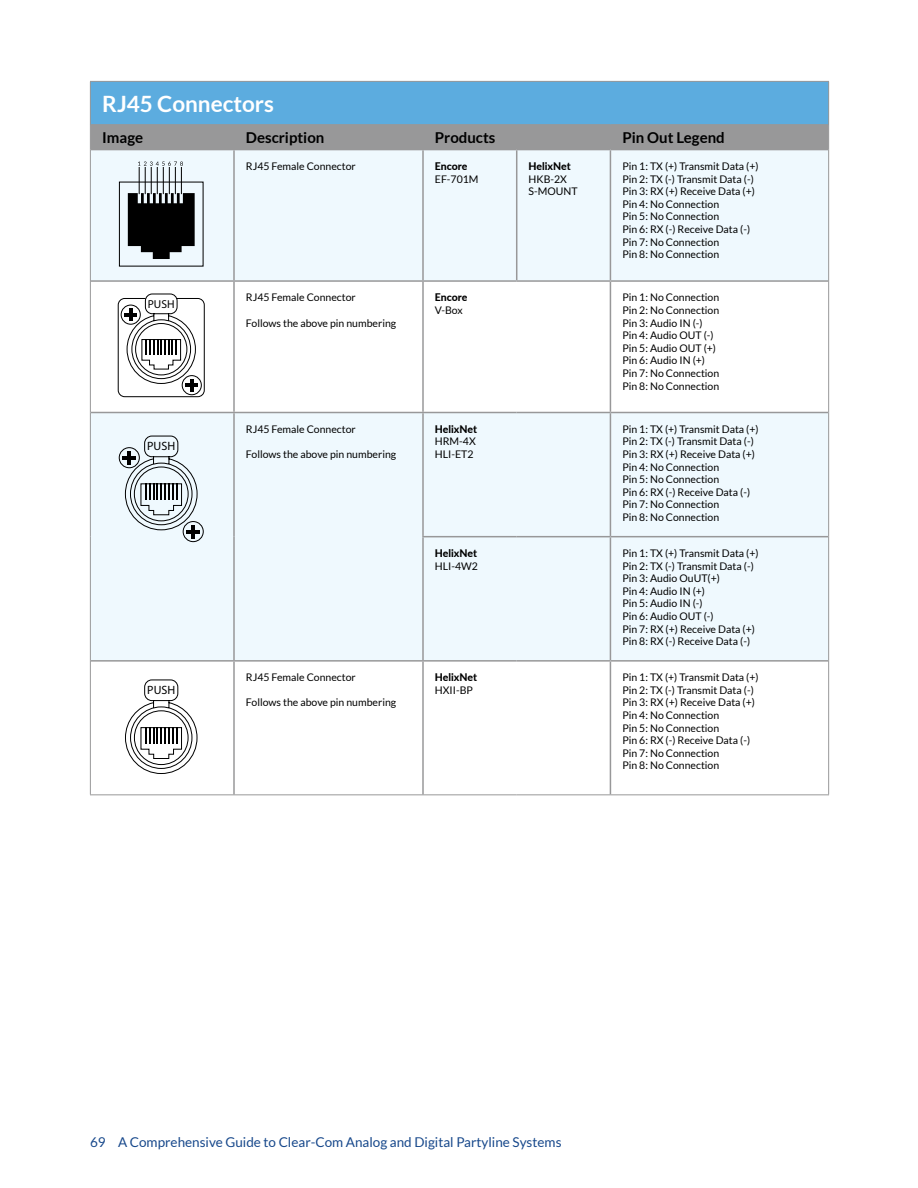
<style>
.page{position:relative;width:918px;height:1188px;background:#fff}
.page>*{position:absolute;margin:0;border:0;box-sizing:border-box;transform-origin:0 0}
.t1{font:700 22.5px "Lato";color:#fff}
.t2{font:700 15px "Lato";color:#000}
.t3{font:13.5px "Lato";color:#17488b}
.t4{font:12px "Myriad Pro";color:#000}
.t5{font:11.55px "Myriad Pro";color:#000}
.t6{font:10.5px/12.6px "Lato";color:#000}
.t7{font:800 10.5px "Lato";color:#000}
</style>
<div class="page">
<div style="left:90px;top:81px;width:739px;height:44px;background:#5cacdf"></div>
<div style="left:91px;top:150px;width:737px;height:130px;background:#eff9fe"></div>
<div style="left:91px;top:413px;width:737px;height:247px;background:#eff9fe"></div>
<div style="left:424px;top:537px;width:404px;height:123px;background:#eff9fe"></div>
<hr style="left:91px;top:124px;width:143px;height:2px;background:#989899">
<hr style="left:234px;top:124px;width:189px;height:2px;background:#989899">
<hr style="left:423px;top:124px;width:94px;height:2px;background:#989899">
<hr style="left:517px;top:124px;width:93px;height:2px;background:#989899">
<hr style="left:610px;top:124px;width:218px;height:2px;background:#989899">
<hr style="left:233px;top:150px;width:2px;height:130px;background:#989899">
<hr style="left:422px;top:150px;width:2px;height:130px;background:#989899">
<hr style="left:516px;top:150px;width:1px;height:130px;background:#989899">
<hr style="left:610px;top:150px;width:1px;height:130px;background:#989899">
<hr style="left:91px;top:280px;width:143px;height:2px;background:#989899">
<hr style="left:234px;top:280px;width:189px;height:2px;background:#989899">
<hr style="left:233px;top:282px;width:2px;height:130px;background:#989899">
<hr style="left:423px;top:280px;width:94px;height:2px;background:#989899">
<hr style="left:422px;top:282px;width:2px;height:130px;background:#989899">
<hr style="left:517px;top:280px;width:93px;height:2px;background:#989899">
<hr style="left:610px;top:280px;width:218px;height:2px;background:#989899">
<hr style="left:610px;top:282px;width:1px;height:130px;background:#989899">
<hr style="left:91px;top:412px;width:143px;height:1px;background:#989899">
<hr style="left:234px;top:412px;width:189px;height:1px;background:#989899">
<hr style="left:233px;top:413px;width:2px;height:124px;background:#989899">
<hr style="left:233px;top:537px;width:2px;height:123px;background:#989899">
<hr style="left:423px;top:412px;width:94px;height:1px;background:#989899">
<hr style="left:422px;top:413px;width:2px;height:123px;background:#989899">
<hr style="left:517px;top:412px;width:93px;height:1px;background:#989899">
<hr style="left:610px;top:412px;width:218px;height:1px;background:#989899">
<hr style="left:610px;top:413px;width:1px;height:123px;background:#989899">
<hr style="left:422px;top:536px;width:95px;height:1px;background:#989899">
<hr style="left:422px;top:537px;width:2px;height:123px;background:#989899">
<hr style="left:517px;top:536px;width:93px;height:1px;background:#989899">
<hr style="left:610px;top:536px;width:218px;height:1px;background:#989899">
<hr style="left:610px;top:537px;width:1px;height:123px;background:#989899">
<hr style="left:91px;top:660px;width:143px;height:2px;background:#989899">
<hr style="left:234px;top:660px;width:189px;height:2px;background:#989899">
<hr style="left:233px;top:662px;width:2px;height:132px;background:#989899">
<hr style="left:423px;top:660px;width:94px;height:2px;background:#989899">
<hr style="left:422px;top:662px;width:2px;height:132px;background:#989899">
<hr style="left:517px;top:660px;width:93px;height:2px;background:#989899">
<hr style="left:610px;top:660px;width:218px;height:2px;background:#989899">
<hr style="left:610px;top:662px;width:1px;height:132px;background:#989899">
<hr style="left:90px;top:81px;width:144px;height:1px;background:#989899">
<hr style="left:90px;top:82px;width:1px;height:43px;background:#989899">
<hr style="left:234px;top:81px;width:189px;height:1px;background:#989899">
<hr style="left:423px;top:81px;width:94px;height:1px;background:#989899">
<hr style="left:517px;top:81px;width:93px;height:1px;background:#989899">
<hr style="left:610px;top:81px;width:219px;height:1px;background:#989899">
<hr style="left:828px;top:82px;width:1px;height:43px;background:#989899">
<div style="left:90px;top:125px;width:739px;height:25px;background:#989899"></div>
<hr style="left:90px;top:150px;width:1px;height:131px;background:#989899">
<hr style="left:828px;top:150px;width:1px;height:131px;background:#989899">
<hr style="left:90px;top:281px;width:1px;height:132px;background:#989899">
<hr style="left:828px;top:281px;width:1px;height:132px;background:#989899">
<hr style="left:90px;top:413px;width:1px;height:124px;background:#989899">
<hr style="left:90px;top:537px;width:1px;height:124px;background:#989899">
<hr style="left:828px;top:413px;width:1px;height:124px;background:#989899">
<hr style="left:828px;top:537px;width:1px;height:124px;background:#989899">
<hr style="left:90px;top:661px;width:1px;height:133px;background:#989899">
<hr style="left:828px;top:661px;width:1px;height:133px;background:#989899">
<hr style="left:90px;top:794px;width:144px;height:1px;background:#989899">
<hr style="left:234px;top:794px;width:189px;height:1px;background:#989899">
<hr style="left:423px;top:794px;width:94px;height:1px;background:#989899">
<hr style="left:517px;top:794px;width:93px;height:1px;background:#989899">
<hr style="left:610px;top:794px;width:219px;height:1px;background:#989899">
<svg style="left:117px;top:293px;width:88px;height:105px"></svg>
<div style="left:119px;top:447px;width:21px;height:21px;border:1px solid #000;border-radius:50%"></div>
<div style="left:183px;top:521px;width:21px;height:21px;border:1px solid #000;border-radius:50%"></div>
<hr style="left:186px;top:530px;width:14px;height:3px;background:#000">
<svg style="left:123px;top:435px;width:75px;height:103px"></svg>
<svg style="left:125px;top:679px;width:73px;height:95px"></svg>
<div style="left:119px;top:182px;width:85px;height:85px;border:1px solid #000"></div>
<svg style="left:128px;top:162px;width:67px;height:97px"></svg>
<h1 class="t1" style="left:102px;top:91px;width:173px">RJ45 Connectors</h1>
<h2 class="t2" style="left:102px;top:129px;width:42px">Image</h2>
<h2 class="t2" style="left:246px;top:129px;width:80px">Description</h2>
<h2 class="t2" style="left:435px;top:129px;width:62px">Products</h2>
<h2 class="t2" style="left:622px;top:129px;width:104px">Pin Out Legend</h2>
<p class="t6" style="left:246px;top:160px;width:111px">RJ45 Female Connector</p>
<p class="t7" style="left:435px;top:158px;width:34px">Encore</p>
<p class="t6" style="left:435px;top:172px;width:45px">EF-701M</p>
<p class="t6" style="left:622px;top:160px;width:138px">Pin 1: TX (+) Transmit Data (+)<br>Pin 2: TX (-) Transmit Data (-)<br>Pin 3: RX (+) Receive Data (+)<br>Pin 4: No Connection<br>Pin 5: No Connection<br>Pin 6: RX (-) Receive Data (-)<br>Pin 7: No Connection<br>Pin 8: No Connection</p>
<p class="t7" style="left:529px;top:158px;width:44px">HelixNet</p>
<p class="t6" style="left:529px;top:172px;width:51px">HKB-2X<br>S-MOUNT</p>
<p class="t5" style="left:148px;top:297px;width:28px">PUSH</p>
<p class="t4" style="left:147px;top:439px;width:30px">PUSH</p>
<p class="t4" style="left:147px;top:683px;width:29px">PUSH</p>
<p class="t6" style="left:246px;top:291px;width:111px">RJ45 Female Connector</p>
<p class="t6" style="left:246px;top:316px;width:152px">Follows the above pin numbering</p>
<p class="t6" style="left:246px;top:423px;width:111px">RJ45 Female Connector</p>
<p class="t6" style="left:246px;top:448px;width:152px">Follows the above pin numbering</p>
<p class="t7" style="left:435px;top:290px;width:34px">Encore</p>
<p class="t6" style="left:435px;top:304px;width:29px">V-Box</p>
<p class="t7" style="left:435px;top:421px;width:44px">HelixNet</p>
<p class="t6" style="left:435px;top:435px;width:42px">HRM-4X<br>HLI-ET2</p>
<p class="t7" style="left:435px;top:545px;width:44px">HelixNet</p>
<p class="t6" style="left:435px;top:559px;width:45px">HLI-4W2</p>
<p class="t6" style="left:246px;top:671px;width:111px">RJ45 Female Connector</p>
<p class="t6" style="left:246px;top:696px;width:152px">Follows the above pin numbering</p>
<p class="t7" style="left:435px;top:670px;width:44px">HelixNet</p>
<p class="t6" style="left:435px;top:684px;width:39px">HXII-BP</p>
<p class="t6" style="left:622px;top:291px;width:98px">Pin 1: No Connection<br>Pin 2: No Connection<br>Pin 3: Audio IN (-)<br>Pin 4: Audio OUT (-)<br>Pin 5: Audio OUT (+)<br>Pin 6: Audio IN (+)<br>Pin 7: No Connection<br>Pin 8: No Connection</p>
<p class="t6" style="left:622px;top:423px;width:138px">Pin 1: TX (+) Transmit Data (+)<br>Pin 2: TX (-) Transmit Data (-)<br>Pin 3: RX (+) Receive Data (+)<br>Pin 4: No Connection<br>Pin 5: No Connection<br>Pin 6: RX (-) Receive Data (-)<br>Pin 7: No Connection<br>Pin 8: No Connection</p>
<p class="t6" style="left:622px;top:547px;width:138px">Pin 1: TX (+) Transmit Data (+)<br>Pin 2: TX (-) Transmit Data (-)<br>Pin 3: Audio OuUT(+)<br>Pin 4: Audio IN (+)<br>Pin 5: Audio IN (-)<br>Pin 6: Audio OUT (-)<br>Pin 7: RX (+) Receive Data (+)<br>Pin 8: RX (-) Receive Data (-)</p>
<p class="t6" style="left:622px;top:671px;width:138px">Pin 1: TX (+) Transmit Data (+)<br>Pin 2: TX (-) Transmit Data (-)<br>Pin 3: RX (+) Receive Data (+)<br>Pin 4: No Connection<br>Pin 5: No Connection<br>Pin 6: RX (-) Receive Data (-)<br>Pin 7: No Connection<br>Pin 8: No Connection</p>
<p class="t3" style="left:90px;top:1135px;width:473px">69 A Comprehensive Guide to Clear-Com Analog and Digital Partyline Systems</p>
</div>
